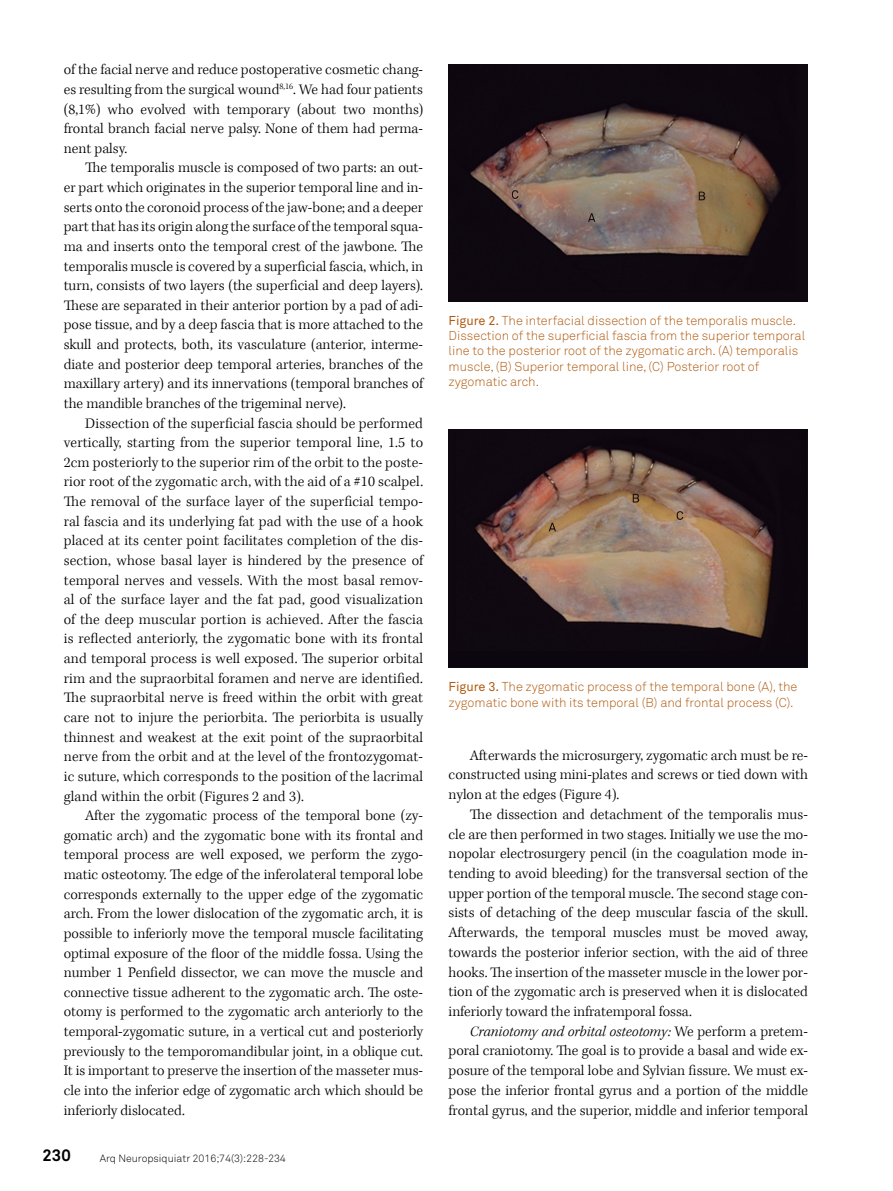
<style>
.page{position:relative;width:893px;height:1191px;background:#fff}
.page>*{position:absolute;margin:0;border:0;box-sizing:border-box;transform-origin:0 0}
.t1{font:700 16.5px "Akkurat Pro";color:#000}
.t2{font:300 15px/19.6px "Kepler Std";color:#000;text-align:justify}
.t3{font:12.75px/15.3px "Akkurat Light Pro";color:#b15c12}
.t4{font:10.5px "Akkurat Light Pro";color:#000}
.s1{font-family:"Akkurat Pro"}
.s2{font-style:italic}
</style>
<div class="page">
<img style="left:449px;top:64px;width:359px;height:238px">
<img style="left:449px;top:429px;width:359px;height:239px">
<p class="t2" style="left:64px;top:60px;width:361px">of the facial nerve and reduce postoperative cosmetic chang&shy;es resulting from the surgical wound<sup>8,16</sup>. We had four patients (8,1%) who evolved with temporary (about two months) frontal branch facial nerve palsy. None of them had perma&shy;nent palsy.</p>
<p class="t2" style="left:64px;top:159px;width:361px;text-indent:21px">The temporalis muscle is composed of two parts: an out&shy;er part which originates in the superior temporal line and in&shy;serts onto the coronoid process of the jaw-bone; and a deeper part that has its origin along the surface of the temporal squa&shy;ma and inserts onto the temporal crest of the jawbone. The temporalis muscle is covered by a superficial fascia, which, in turn, consists of two layers (the superficial and deep layers).<br>These are separated in their anterior portion by a pad of adi&shy;pose tissue, and by a deep fascia that is more attached to the skull and protects, both, its vasculature (anterior, interme&shy;diate and posterior deep temporal arteries, branches of the maxillary artery) and its innervations (temporal branches of the mandible branches of the trigeminal nerve).</p>
<p class="t2" style="left:64px;top:414px;width:361px;text-indent:21px">Dissection of the superficial fascia should be performed vertically, starting from the superior temporal line, 1.5 to 2cm posteriorly to the superior rim of the orbit to the poste&shy;rior root of the zygomatic arch, with the aid of a #10 scalpel.<br>The removal of the surface layer of the superficial tempo&shy;ral fascia and its underlying fat pad with the use of a hook placed at its center point facilitates completion of the dis&shy;section, whose basal layer is hindered by the presence of temporal nerves and vessels. With the most basal remov&shy;al of the surface layer and the fat pad, good visualization of the deep muscular portion is achieved. After the fascia is reflected anteriorly, the zygomatic bone with its frontal and temporal process is well exposed. The superior orbital rim and the supraorbital foramen and nerve are identified.<br>The supraorbital nerve is freed within the orbit with great care not to injure the periorbita. The periorbita is usually thinnest and weakest at the exit point of the supraorbital nerve from the orbit and at the level of the frontozygomat&shy;ic suture, which corresponds to the position of the lacrimal gland within the orbit (Figures 2 and 3).</p>
<p class="t2" style="left:64px;top:806px;width:361px;text-indent:21px">After the zygomatic process of the temporal bone (zy&shy;gomatic arch) and the zygomatic bone with its frontal and temporal process are well exposed, we perform the zygo&shy;matic osteotomy. The edge of the inferolateral temporal lobe corresponds externally to the upper edge of the zygomatic arch. From the lower dislocation of the zygomatic arch, it is possible to inferiorly move the temporal muscle facilitating optimal exposure of the floor of the middle fossa. Using the number 1 Penfield dissector, we can move the muscle and connective tissue adherent to the zygomatic arch. The oste&shy;otomy is performed to the zygomatic arch anteriorly to the temporal-zygomatic suture, in a vertical cut and posteriorly previously to the temporomandibular joint, in a oblique cut.<br>It is important to preserve the insertion of the masseter mus&shy;cle into the inferior edge of zygomatic arch which should be inferiorly dislocated.</p>
<p class="t1" style="left:43px;top:1145px;width:30px">230</p>
<p class="t4" style="left:100px;top:1151px;width:188px">Arq Neuropsiquiatr 2016;74(3):228-234</p>
<p class="t3" style="left:449px;top:313px;width:358px"><span class="s1">Figure 2.</span> The interfacial dissection of the temporalis muscle.<br>Dissection of the superficial fascia from the superior temporal line to the posterior root of the zygomatic arch. (A) temporalis muscle, (B) Superior temporal line, (C) Posterior root of zygomatic arch.</p>
<p class="t3" style="left:449px;top:679px;width:350px"><span class="s1">Figure 3.</span> The zygomatic process of the temporal bone (A), the zygomatic bone with its temporal (B) and frontal process (C).</p>
<p class="t2" style="left:449px;top:746px;width:361px;text-indent:21px">Afterwards the microsurgery, zygomatic arch must be re&shy;constructed using mini-plates and screws or tied down with nylon at the edges (Figure 4).</p>
<p class="t2" style="left:449px;top:805px;width:361px;text-indent:21px">The dissection and detachment of the temporalis mus&shy;cle are then performed in two stages. Initially we use the mo&shy;nopolar electrosurgery pencil (in the coagulation mode in&shy;tending to avoid bleeding) for the transversal section of the upper portion of the temporal muscle. The second stage con&shy;sists of detaching of the deep muscular fascia of the skull.<br>Afterwards, the temporal muscles must be moved away, towards the posterior inferior section, with the aid of three hooks. The insertion of the masseter muscle in the lower por&shy;tion of the zygomatic arch is preserved when it is dislocated inferiorly toward the infratemporal fossa.</p>
<p class="t2" style="left:449px;top:1021px;width:361px;text-indent:21px"><span class="s2">Craniotomy and orbital osteotomy:</span> We perform a pretem&shy;poral craniotomy. The goal is to provide a basal and wide ex&shy;posure of the temporal lobe and Sylvian fissure. We must ex&shy;pose the inferior frontal gyrus and a portion of the middle frontal gyrus, and the superior, middle and inferior temporal</p>
</div>
